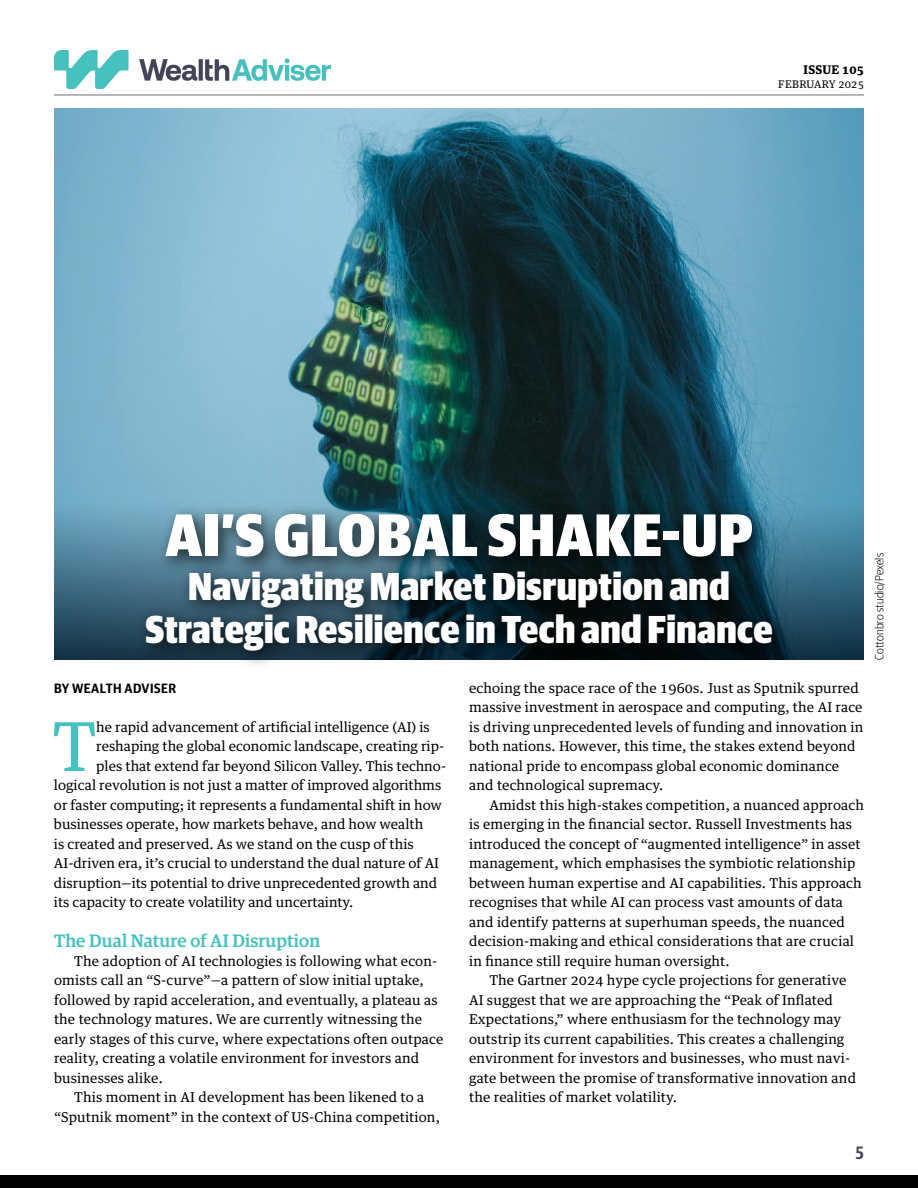
<style>
.page{position:relative;width:918px;height:1188px;background:#fff}
.page>*{position:absolute;margin:0;border:0;box-sizing:border-box;transform-origin:0 0}
.t1{font:67.65px "Guardian Egyptian Text";color:#45c1bf}
.t2{font:900 60px "Guardian Sans Cond";letter-spacing:.02em;color:#fff}
.t3{font:900 39px/43.5px "Guardian Sans Cond";letter-spacing:.01em;color:#fff;text-align:center}
.t4{font:500 18px "Guardian Egyptian";letter-spacing:.01em;color:#45c1bf}
.t5{font:600 18px "Guardian Sans Cond";color:#414656}
.t6{font:13.5px/19.5px "Guardian Egyptian Text";letter-spacing:.01em;color:#000}
.t7{font:600 13.5px "Guardian Sans Narrow";letter-spacing:.035em;color:#000}
.t8{font:300 12px "Guardian Sans Narrow";letter-spacing:.005em;color:#000}
.t9{font:700 12px "Guardian Egyptian Text";letter-spacing:.02em;color:#000}
.t10{font:10.5px "Guardian Egyptian Text";letter-spacing:.01em;color:#000}
</style>
<div class="page">
<img style="left:54px;top:108px;width:810px;height:394px">
<svg style="left:54px;top:502px;width:810px;height:158px;background:#3b6b83"></svg>
<div style="left:136px;top:504px;width:656px;height:166px;background:#000;opacity:.75"></div>
<div style="left:0;top:1175px;width:918px;height:13px;background:#000"></div>
<hr style="left:54px;top:95px;width:810px;height:1px;background:#6d6e71">
<img style="left:54px;top:51px;width:276px;height:37px">
<p class="t9" style="left:804px;top:60px;width:62px">ISSUE 105</p>
<p class="t10" style="left:778px;top:75px;width:87px">FEBRUARY 2025</p>
<h2 class="t2" style="left:165px;top:491px;width:589px">AI’S GLOBAL SHAKE-UP</h2>
<h3 class="t3" style="left:145px;top:561px;width:629px">Navigating Market Disruption and<br>Strategic Resilience in Tech and Finance</h3>
<p class="t7" style="left:54px;top:679px;width:123px">BY WEALTH ADVISER</p>
<h1 class="t1" style="left:53px;top:690px;width:45px">T</h1>
<p class="t6" style="left:96px;top:716px;width:335px">he rapid advancement of artificial intelligence (AI) is</p>
<p class="t6" style="left:469px;top:677px;width:396px">echoing the space race of the 1960s. Just as Sputnik spurred massive investment in aerospace and computing, the AI race is driving unprecedented levels of funding and innovation in both nations. However, this time, the stakes extend beyond national pride to encompass global economic dominance and technological supremacy.</p>
<p class="t6" style="left:469px;top:794px;width:396px;text-indent:20px">Amidst this high-stakes competition, a nuanced approach is emerging in the financial sector. Russell Investments has introduced the concept of “augmented intelligence” in asset management, which emphasises the symbiotic relationship between human expertise and AI capabilities. This approach recognises that while AI can process vast amounts of data and identify patterns at superhuman speeds, the nuanced decision-making and ethical considerations that are crucial in finance still require human oversight.</p>
<p class="t6" style="left:469px;top:969px;width:389px;text-indent:20px">The Gartner 2024 hype cycle projections for generative AI suggest that we are approaching the “Peak of Inflated Expectations,” where enthusiasm for the technology may outstrip its current capabilities. This creates a challenging environment for investors and businesses, who must navi&shy;gate between the promise of transformative innovation and the realities of market volatility.</p>
<p class="t6" style="left:96px;top:736px;width:349px">reshaping the global economic landscape, creating rip-</p>
<p class="t6" style="left:96px;top:755px;width:351px">ples that extend far beyond Silicon Valley. This techno-</p>
<p class="t6" style="left:54px;top:775px;width:389px">logical revolution is not just a matter of improved algorithms</p>
<p class="t6" style="left:54px;top:794px;width:390px">or faster computing; it represents a fundamental shift in how</p>
<p class="t6" style="left:54px;top:814px;width:371px">businesses operate, how markets behave, and how wealth</p>
<p class="t6" style="left:54px;top:833px;width:361px">is created and preserved. As we stand on the cusp of this</p>
<p class="t6" style="left:54px;top:853px;width:387px">AI-driven era, it’s crucial to understand the dual nature of AI</p>
<p class="t6" style="left:54px;top:872px;width:385px">disruption—its potential to drive unprecedented growth and</p>
<p class="t6" style="left:54px;top:891px;width:301px">its capacity to create volatility and uncertainty.</p>
<h3 class="t4" style="left:54px;top:927px;width:268px">The Dual Nature of AI Disruption</h3>
<p class="t6" style="left:54px;top:950px;width:391px;text-indent:20px">The adoption of AI technologies is following what econ&shy;omists call an “S-curve”—a pattern of slow initial uptake, followed by rapid acceleration, and eventually, a plateau as the technology matures. We are currently witnessing the early stages of this curve, where expectations often outpace reality, creating a volatile environment for investors and businesses alike.</p>
<p class="t6" style="left:54px;top:1087px;width:387px;text-align:center">This moment in AI development has been likened to a “Sputnik moment” in the context of US-China competition,</p>
<h3 class="t5" style="left:856px;top:1140px;width:9px">5</h3>
<p class="t8" style="left:871px;top:660px;width:108px;rotate:-90deg">Cottonbro studio/Pexels</p>
</div>
